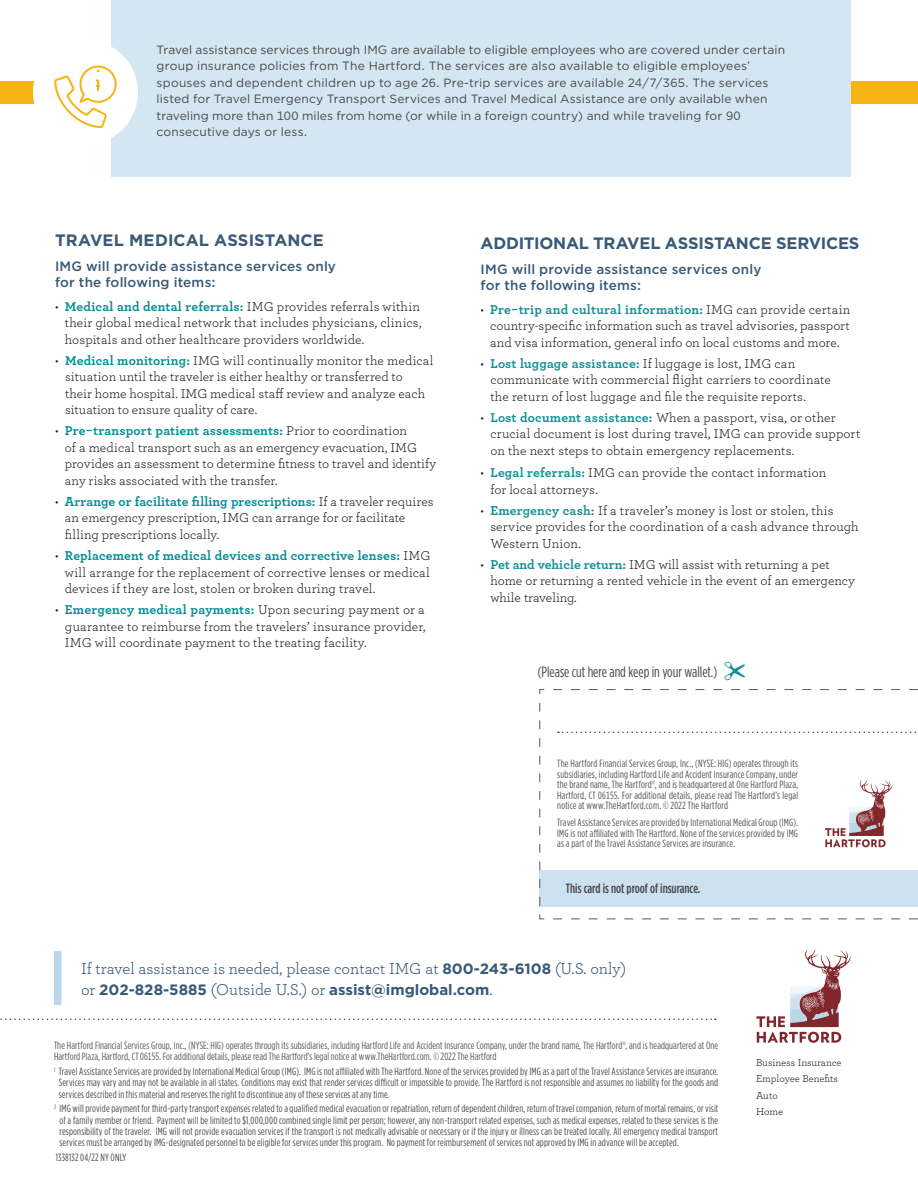
<style>
.page{position:relative;width:918px;height:1188px;background:#fff}
.page>*{position:absolute;margin:0;border:0;box-sizing:border-box;transform-origin:0 0}
.CTA{font:16.5px "Archer";color:#385978}
.Body{font:700 16.5px "Gotham";letter-spacing:-.01em;color:#385978}
.CTA-2{font:700 15px "Gotham";color:#385978}
.t1{font:15px "Gotham Condensed";color:#464747}
.Body-2{font:13.5px/16.5px "Archer";letter-spacing:.005em;color:#231f20}
.Body-3{font:500 13.5px/16.5px "Gotham";letter-spacing:.01em;color:#385978}
.t2{font:500 13.5px "Gotham Condensed";color:#464747}
.Body-4{font:12px/16.5px "Gotham";letter-spacing:.01em;color:#474847}
.Disclaimer_Copyright{font:10.5px/11.2px "Gotham Condensed";letter-spacing:.015em;color:#4b4c4d;text-align:justify}
.Card_Subhead_Brand{font:10.5px/10.5px "Gotham Condensed";letter-spacing:.02em;color:#545353;text-align:justify}
.Disclaimer_Copyright-2{font:10.5px/11.2px "Gotham Condensed";letter-spacing:.01em;color:#5b5858}
.t3{font:10.5px "Archer";color:#231f20}
.s1{font-weight:700;color:#058f96}
.s2{font-weight:700;color:#169097}
.s3{font-family:"Gotham";font-weight:700;font-size:15px}
.s4{font-family:"Archer";font-weight:400;font-size:16.5px}
</style>
<div class="page">
<svg style="left:553px;top:919px;width:365px;height:1px"></svg>
<svg style="left:539px;top:689px;width:379px;height:230px"></svg>
<div style="left:0;top:81px;width:918px;height:23px;background:#f7b414"></div>
<div style="left:111px;top:0;width:739px;height:176px;background:#d4e6f2"></div>
<div style="left:34px;top:41px;width:103px;height:103px;background:#fff;border-radius:50%"></div>
<svg style="left:54px;top:65px;width:63px;height:64px"></svg>
<div style="left:54px;top:951px;width:8px;height:54px;background:#bad7ea"></div>
<svg style="left:756px;top:949px;width:95px;height:94px"></svg>
<svg style="left:0;top:1018px;width:716px;height:2px"></svg>
<svg style="left:724px;top:661px;width:21px;height:19px"></svg>
<p class="Body-4" style="left:157px;top:41px;width:630px">Travel assistance services through IMG are available to eligible employees who are covered under certain group insurance policies from The Hartford. The services are also available to eligible employees’ spouses and dependent children up to age 26. Pre-trip services are available 24/7/365. The services listed for Travel Emergency Transport Services and Travel Medical Assistance are only available when traveling more than 100 miles from home (or while in a foreign country) and while traveling for 90 consecutive days or less.</p>
<p class="Body" style="left:55px;top:230px;width:270px">TRAVEL MEDICAL ASSISTANCE</p>
<p class="Body-3" style="left:55px;top:258px;width:282px">IMG will provide assistance services only for the following items:</p>
<p class="Body-2" style="left:65px;top:297px;width:358px;text-indent:-10px">• <span class="s1">Medical and dental referrals:</span> IMG provides referrals within their global medical network that includes physicians, clinics, hospitals and other healthcare providers worldwide.</p>
<p class="Body-2" style="left:65px;top:351px;width:370px;text-indent:-10px">• <span class="s1">Medical monitoring:</span> IMG will continually monitor the medical situation until the traveler is either healthy or transferred to<br>their home hospital. IMG medical staff review and analyze each situation to ensure quality of care.</p>
<p class="Body-2" style="left:65px;top:422px;width:373px;text-indent:-10px">• <span class="s1">Pre-transport patient assessments:</span> Prior to coordination<br>of a medical transport such as an emergency evacuation, IMG provides an assessment to determine fitness to travel and identify any risks associated with the transfer.</p>
<p class="Body-2" style="left:65px;top:493px;width:370px;text-indent:-10px">• <span class="s1">Arrange or facilitate filling prescriptions:</span> If a traveler requires an emergency prescription, IMG can arrange for or facilitate filling prescriptions locally.</p>
<p class="Body-2" style="left:65px;top:547px;width:367px;text-align:justify;text-indent:-10px">• <span class="s1">Replacement of medical devices and corrective lenses:</span> IMG will arrange for the replacement of corrective lenses or medical devices if they are lost, stolen or broken during travel.</p>
<p class="Body-2" style="left:65px;top:601px;width:362px;text-align:justify;text-indent:-10px">• <span class="s1">Emergency medical payments:</span> Upon securing payment or a guarantee to reimburse from the travelers’ insurance provider, IMG will coordinate payment to the treating facility.</p>
<p class="Body" style="left:481px;top:233px;width:380px">ADDITIONAL TRAVEL ASSISTANCE SERVICES</p>
<p class="Body-3" style="left:481px;top:261px;width:282px">IMG will provide assistance services only for the following items:</p>
<p class="Body-2" style="left:490px;top:300px;width:362px;text-align:justify;text-indent:-10px">• <span class="s2">Pre-trip and cultural information:</span> IMG can provide certain country-specific information such as travel advisories, passport and visa information, general info on local customs and more.</p>
<p class="Body-2" style="left:490px;top:354px;width:342px;text-indent:-10px">• <span class="s2">Lost luggage assistance:</span> If luggage is lost, IMG can communicate with commercial flight carriers to coordinate the return of lost luggage and file the requisite reports.</p>
<p class="Body-2" style="left:490px;top:408px;width:371px;text-indent:-10px">• <span class="s2">Lost document assistance:</span> When a passport, visa, or other crucial document is lost during travel, IMG can provide support on the next steps to obtain emergency replacements.</p>
<p class="Body-2" style="left:490px;top:464px;width:337px;text-indent:-10px">• <span class="s2">Legal referrals:</span> IMG can provide the contact information for local attorneys.</p>
<p class="Body-2" style="left:490px;top:501px;width:370px;text-indent:-10px">• <span class="s2">Emergency cash:</span> If a traveler’s money is lost or stolen, this service provides for the coordination of a cash advance through<br>Western Union.</p>
<p class="Body-2" style="left:490px;top:555px;width:366px;text-indent:-10px">• <span class="s2">Pet and vehicle return:</span> IMG will assist with returning a pet home or returning a rented vehicle in the event of an emergency while traveling.</p>
<p class="t1" style="left:538px;top:663px;width:181px">(Please cut here and keep in your wallet.)</p>
<p class="Card_Subhead_Brand" style="left:557px;top:758px;width:242px">The Hartford Financial Services Group, Inc., (NYSE: HIG) operates through its subsidiaries, including Hartford Life and Accident Insurance Company, under the brand name, The Hartford®, and is headquartered at One Hartford Plaza, Hartford, CT 06155. For additional details, please read The Hartford’s legal notice at www.TheHartford.com. © 2022 The Hartford</p>
<p class="Card_Subhead_Brand" style="left:557px;top:817px;width:242px">Travel Assistance Services are provided by International Medical Group (IMG).<br>IMG is not affiliated with The Hartford. None of the services provided by IMG as a part of the Travel Assistance Services are insurance.</p>
<p class="t2" style="left:566px;top:881px;width:136px">This card is not proof of insurance.</p>
<p class="CTA" style="left:81px;top:957px;width:547px">If travel assistance is needed, please contact IMG at <span class="s3">800-243-6108</span> (U.S. only)</p>
<p class="CTA-2" style="left:81px;top:980px;width:413px"><span class="s4">or</span> 202-828-5885 <span class="s4">(Outside U.S.) or</span> assist@imglobal.com<span class="s4">.</span></p>
<p class="Disclaimer_Copyright-2" style="left:54px;top:1040px;width:666px">The Hartford Financial Services Group, Inc., (NYSE: HIG) operates through its subsidiaries, including Hartford Life and Accident Insurance Company, under the brand name, The Hartford®, and is headquartered at One<br>Hartford Plaza, Hartford, CT 06155. For additional details, please read The Hartford’s legal notice at www.TheHartford.com. © 2022 The Hartford</p>
<p class="Disclaimer_Copyright" style="left:59px;top:1066px;width:661px;text-indent:-5px"><sup>1</sup> Travel Assistance Services are provided by International Medical Group (IMG). IMG is not affiliated with The Hartford. None of the services provided by IMG as a part of the Travel Assistance Services are insurance.<br>Services may vary and may not be available in all states. Conditions may exist that render services difficult or impossible to provide. The Hartford is not responsible and assumes no liability for the goods and services described in this material and reserves the right to discontinue any of these services at any time.</p>
<p class="Disclaimer_Copyright" style="left:59px;top:1103px;width:660px;text-indent:-5px"><sup>2</sup> IMG will provide payment for third-party transport expenses related to a qualified medical evacuation or repatriation, return of dependent children, return of travel companion, return of mortal remains, or visit of a family member or friend. Payment will be limited to $1,000,000 combined single limit per person; however, any non-transport related expenses, such as medical expenses, related to these services is the responsibility of the traveler. IMG will not provide evacuation services if the transport is not medically advisable or necessary or if the injury or illness can be treated locally. All emergency medical transport services must be arranged by IMG-designated personnel to be eligible for services under this program. No payment for reimbursement of services not approved by IMG in advance will be accepted.</p>
<p class="Disclaimer_Copyright" style="left:56px;top:1152px;width:72px">1338132 04/22 NY ONLY</p>
<p class="t3" style="left:756px;top:1055px;width:87px">Business Insurance</p>
<p class="t3" style="left:756px;top:1072px;width:84px">Employee Benefits</p>
<p class="t3" style="left:756px;top:1088px;width:23px">Auto</p>
<p class="t3" style="left:756px;top:1105px;width:29px">Home</p>
</div>
